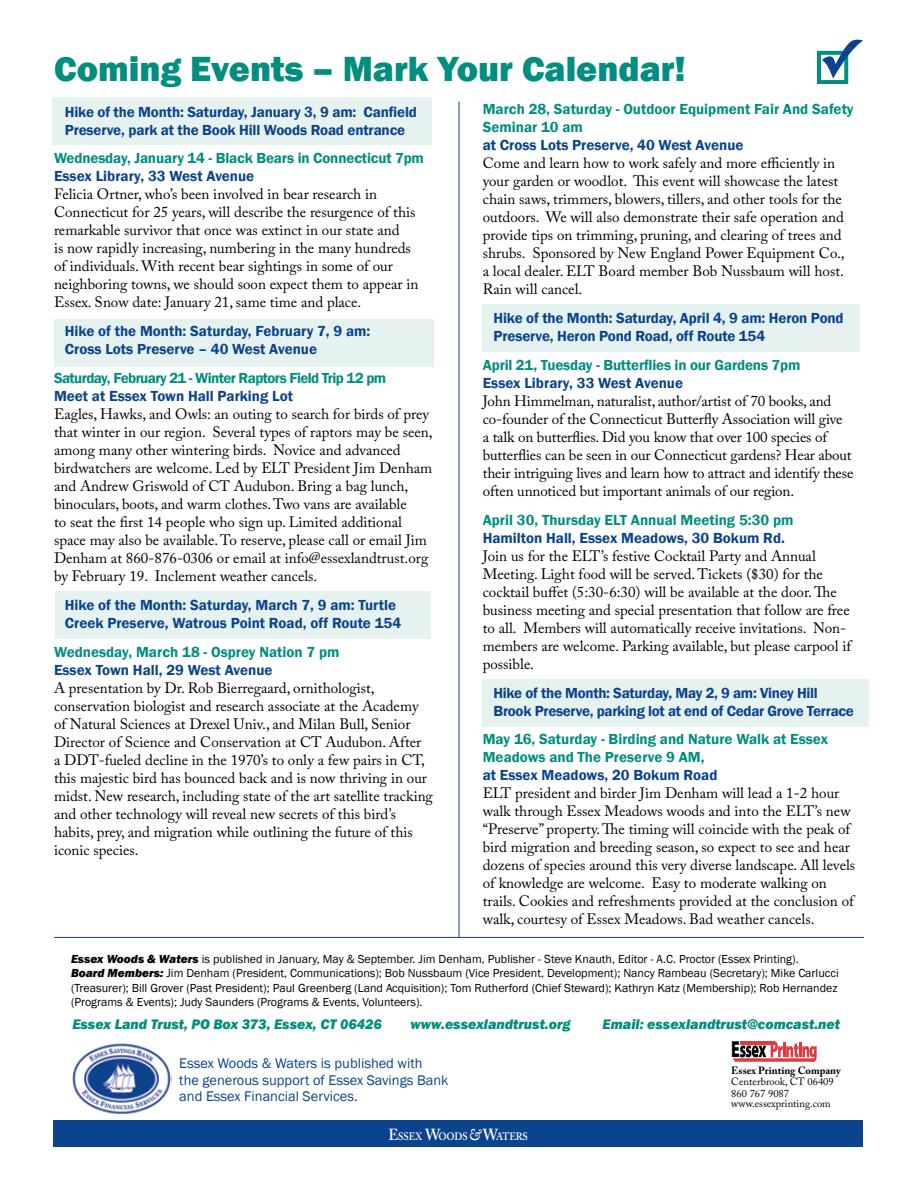
<style>
.page{position:relative;width:918px;height:1188px;background:#fff}
.page>*{position:absolute;margin:0;border:0;box-sizing:border-box;transform-origin:0 0}
.t1{font:800 36px "Franklin Gothic";color:#008e7f}
.t2{font:900 23.25px "Myriad Pro";color:#000;scale:.68 1}
.t3{font:15px/18px "Adobe Caslon Pro";color:#000}
.t4{font:600 15px/18px "Franklin Gothic";letter-spacing:-.005em;color:#0b438c}
.t5{font:600 15px/18px "Franklin Gothic";color:#008e7f}
.t6{font:600 15px "Franklin Gothic";letter-spacing:-.04em;color:#008e7f}
.t7{font:14.4px/16.2px "Franklin Gothic";color:#0b438c}
.t8{font:italic 800 14.25px "Franklin Gothic";color:#008e7f}
.t9{font:12px/14.4px "Franklin Gothic";color:#000}
.t10{font:600 10.65px "Adobe Caslon Pro";letter-spacing:-.015em;color:#fff;scale:.9 1}
.t11{font:10.5px/12px "Adobe Caslon Pro";color:#000}
.t12{font:700 10.5px "Adobe Caslon Pro";color:#000}
.s1{font-weight:800;font-style:italic}
.s2{font-size:15.9px}
.s3{font-style:italic;font-size:15.9px}
</style>
<div class="page">
<div style="left:483px;top:679px;width:386px;height:48px;background:#e6f2f0"></div>
<div style="left:482px;top:305px;width:378px;height:47px;background:#e6f2f0"></div>
<div style="left:56px;top:591px;width:375px;height:48px;background:#e6f2f0"></div>
<div style="left:54px;top:320px;width:379px;height:47px;background:#e6f2f0"></div>
<div style="left:52px;top:97px;width:380px;height:48px;background:#e6f2f0"></div>
<div style="left:53px;top:1120px;width:810px;height:27px;background:#0b438c"></div>
<img style="left:72px;top:1043px;width:99px;height:71px">
<div style="left:817px;top:51px;width:31px;height:33px;border:4px solid #008e7f"></div>
<svg style="left:822px;top:40px;width:41px;height:38px"></svg>
<svg style="left:733px;top:1041px;width:84px;height:21px"></svg>
<hr style="left:459px;top:102px;width:1px;height:835px;background:#0b438c">
<hr style="left:54px;top:937px;width:810px;height:1px;background:#0b438c">
<h1 class="t1" style="left:54px;top:46px;width:633px">Coming Events – Mark Your Calendar!</h1>
<p class="t4" style="left:65px;top:103px;width:354px">Hike of the Month: Saturday, January 3, 9 am: Canfield<br>Preserve, park at the Book Hill Woods Road entrance</p>
<p class="t5" style="left:54px;top:150px;width:372px">Wednesday, January 14 - Black Bears in Connecticut 7pm</p>
<p class="t4" style="left:54px;top:168px;width:202px">Essex Library, 33 West Avenue</p>
<p class="t3" style="left:54px;top:185px;width:366px">Felicia Ortner, who’s been involved in bear research in Connecticut for 25 years, will describe the resurgence of this remarkable survivor that once was extinct in our state and<br>is now rapidly increasing, numbering in the many hundreds of individuals. With recent bear sightings in some of our neighboring towns, we should soon expect them to appear in Essex. Snow date: January 21, same time and place.</p>
<p class="t4" style="left:65px;top:322px;width:307px">Hike of the Month: Saturday, February 7, 9 am:<br>Cross Lots Preserve – 40 West Avenue</p>
<p class="t6" style="left:54px;top:369px;width:334px">Saturday, February 21 - Winter Raptors Field Trip 12 pm</p>
<p class="t4" style="left:54px;top:387px;width:241px">Meet at Essex Town Hall Parking Lot</p>
<p class="t3" style="left:54px;top:405px;width:380px">Eagles, Hawks, and Owls: an outing to search for birds of prey that winter in our region. Several types of raptors may be seen, among many other wintering birds. Novice and advanced birdwatchers are welcome. Led by ELT President Jim Denham and Andrew Griswold of CT Audubon. Bring a bag lunch, binoculars, boots, and warm clothes. Two vans are available<br>to seat the first 14 people who sign up. Limited additional space may also be available. To reserve, please call or email Jim Denham at 860-876-0306 or email at info@essexlandtrust.org by February 19. Inclement weather cancels.</p>
<p class="t4" style="left:65px;top:596px;width:338px">Hike of the Month: Saturday, March 7, 9 am: Turtle<br>Creek Preserve, Watrous Point Road, off Route 154</p>
<p class="t5" style="left:54px;top:643px;width:287px">Wednesday, March 18 - Osprey Nation 7 pm</p>
<p class="t4" style="left:54px;top:661px;width:220px">Essex Town Hall, 29 West Avenue</p>
<p class="t3" style="left:54px;top:678px;width:380px">A presentation by Dr. Rob Bierregaard, ornithologist, conservation biologist and research associate at the Academy of Natural Sciences at Drexel Univ., and Milan Bull, Senior Director of Science and Conservation at CT Audubon. After<br>a DDT-fueled decline in the 1970’s to only a few pairs in CT, this majestic bird has bounced back and is now thriving in our midst. New research, including state of the art satellite tracking and other technology will reveal new secrets of this bird’s habits, prey, and migration while outlining the future of this iconic species.</p>
<p class="t5" style="left:483px;top:101px;width:372px">March 28, Saturday - Outdoor Equipment Fair And Safety<br>Seminar 10 am</p>
<p class="t4" style="left:483px;top:137px;width:262px">at Cross Lots Preserve, 40 West Avenue</p>
<p class="t3" style="left:483px;top:154px;width:363px">Come and learn how to work safely and more efficiently in your garden or woodlot. This event will showcase the latest chain saws, trimmers, blowers, tillers, and other tools for the outdoors. We will also demonstrate their safe operation and provide tips on trimming, pruning, and clearing of trees and shrubs. Sponsored by New England Power Equipment Co., a local dealer. ELT Board member Bob Nussbaum will host.<br>Rain will cancel.</p>
<p class="t4" style="left:494px;top:309px;width:352px">Hike of the Month: Saturday, April 4, 9 am: Heron Pond<br>Preserve, Heron Pond Road, off Route 154</p>
<p class="t5" style="left:483px;top:356px;width:319px">April 21, Tuesday - Butterflies in our Gardens 7pm</p>
<p class="t4" style="left:483px;top:374px;width:202px">Essex Library, 33 West Avenue</p>
<p class="t3" style="left:483px;top:392px;width:372px">John Himmelman, naturalist, author/artist of 70 books, and co-founder of the Connecticut Butterfly Association will give<br>a talk on butterflies. Did you know that over 100 species of butterflies can be seen in our Connecticut gardens? Hear about their intriguing lives and learn how to attract and identify these often unnoticed but important animals of our region.</p>
<p class="t5" style="left:483px;top:511px;width:312px">April 30, Thursday ELT Annual Meeting 5:30 pm</p>
<p class="t4" style="left:483px;top:529px;width:304px">Hamilton Hall, Essex Meadows, 30 Bokum Rd.</p>
<p class="t3" style="left:483px;top:547px;width:370px">Join us for the ELT’s festive Cocktail Party and Annual Meeting. Light food will be served. Tickets ($30) for the cocktail buffet (5:30-6:30) will be available at the door. The business meeting and special presentation that follow are free to all. Members will automatically receive invitations. Non&shy;members are welcome. Parking available, but please carpool if possible.</p>
<p class="t4" style="left:494px;top:684px;width:362px">Hike of the Month: Saturday, May 2, 9 am: Viney Hill<br>Brook Preserve, parking lot at end of Cedar Grove Terrace</p>
<p class="t5" style="left:483px;top:731px;width:347px">May 16, Saturday - Birding and Nature Walk at Essex<br>Meadows and The Preserve 9 AM,</p>
<p class="t4" style="left:483px;top:767px;width:236px">at Essex Meadows, 20 Bokum Road</p>
<p class="t3" style="left:483px;top:784px;width:374px">ELT president and birder Jim Denham will lead a 1-2 hour walk through Essex Meadows woods and into the ELT’s new “Preserve” property. The timing will coincide with the peak of bird migration and breeding season, so expect to see and hear dozens of species around this very diverse landscape. All levels of knowledge are welcome. Easy to moderate walking on trails. Cookies and refreshments provided at the conclusion of walk, courtesy of Essex Meadows. Bad weather cancels.</p>
<p class="t9" style="left:71px;top:952px;width:769px"><span class="s1">Essex Woods &amp; Waters</span> is published in January, May &amp; September. Jim Denham, Publisher - Steve Knauth, Editor - A.C. Proctor (Essex Printing).<br><span class="s1">Board Members:</span> Jim Denham (President, Communications); Bob Nussbaum (Vice President, Development); Nancy Rambeau (Secretary); Mike Carlucci (Treasurer); Bill Grover (Past President); Paul Greenberg (Land Acquisition); Tom Rutherford (Chief Steward); Kathryn Katz (Membership); Rob Hernandez (Programs &amp; Events); Judy Saunders (Programs &amp; Events, Volunteers).</p>
<h2 class="t2" style="left:731px;top:1034px;width:14px">E</h2>
<p class="t8" style="left:72px;top:1015px;width:311px">Essex Land Trust, PO Box 373, Essex, CT 06426</p>
<p class="t8" style="left:410px;top:1015px;width:162px">www.essexlandtrust.org</p>
<p class="t8" style="left:603px;top:1015px;width:239px">Email: essexlandtrust@comcast.net</p>
<p class="t7" style="left:179px;top:1056px;width:271px">Essex Woods &amp; Waters is published with<br>the generous support of Essex Savings Bank and Essex Financial Services.</p>
<p class="t10" style="left:388px;top:1130px;width:156px"><span class="s2">E</span>SSEX <span class="s2">W</span>OODS<span class="s3">&amp;</span> <span class="s2">W</span>ATERS</p>
<p class="t12" style="left:731px;top:1064px;width:111px">Essex Printing Company</p>
<p class="t11" style="left:731px;top:1075px;width:104px">Centerbrook, CT 06409<br>860 767 9087</p>
<p class="t11" style="left:731px;top:1098px;width:101px">www.essexprinting.com</p>
</div>
